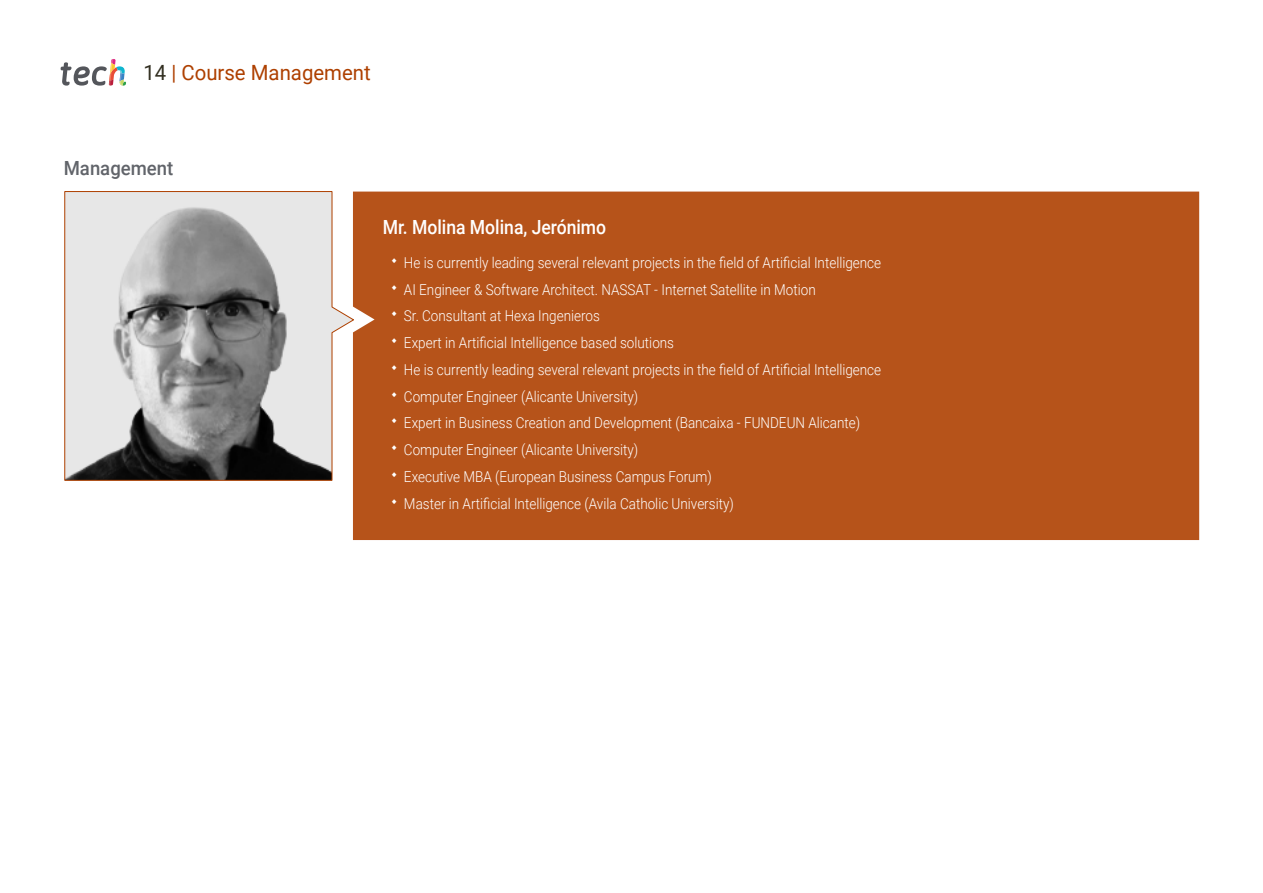
<style>
.page{position:relative;width:1263px;height:893px;background:#fff}
.page>*{position:absolute;margin:0;border:0;box-sizing:border-box;transform-origin:0 0}
.t1{font:21px "Roboto";color:#ae4000}
.t2{font:500 19.5px "Roboto";color:#fff;scale:.9 1}
.t3{font:500 19.5px "Roboto";color:#61646a;scale:.95 1}
.t4{font:300 15px/26.7px "Roboto";color:#fff;scale:.9 1}
.s1{color:#312e20}
</style>
<div class="page">
<svg style="left:61px;top:59px;width:65px;height:27px"></svg>
<div style="left:353px;top:192px;width:846px;height:348px;background:#b6531a"></div>
<svg style="left:64px;top:191px;width:290px;height:290px;background:#b1afae"></svg>
<svg style="left:392px;top:258px;width:5px;height:5px"></svg>
<svg style="left:392px;top:285px;width:5px;height:5px"></svg>
<svg style="left:392px;top:311px;width:5px;height:5px"></svg>
<svg style="left:392px;top:338px;width:5px;height:5px"></svg>
<svg style="left:392px;top:365px;width:5px;height:5px"></svg>
<svg style="left:392px;top:392px;width:5px;height:5px"></svg>
<svg style="left:392px;top:418px;width:5px;height:5px"></svg>
<svg style="left:392px;top:445px;width:5px;height:5px"></svg>
<svg style="left:392px;top:472px;width:5px;height:5px"></svg>
<svg style="left:392px;top:499px;width:5px;height:5px"></svg>
<h1 class="t1" style="left:144px;top:57px;width:229px"><span class="s1">14</span> | Course Management</h1>
<h2 class="t3" style="left:64px;top:154px;width:117px">Management</h2>
<h2 class="t2" style="left:383px;top:213px;width:250px">Mr. Molina Molina, Jerónimo</h2>
<p class="t4" style="left:404px;top:249px;width:532px">He is currently leading several relevant projects in the field of Artificial Intelligence AI Engineer &amp; Software Architect. NASSAT - Internet Satellite in Motion<br>Sr. Consultant at Hexa Ingenieros<br>Expert in Artificial Intelligence based solutions<br>He is currently leading several relevant projects in the field of Artificial Intelligence Computer Engineer (Alicante University)<br>Expert in Business Creation and Development (Bancaixa - FUNDEUN Alicante)<br>Computer Engineer (Alicante University)<br>Executive MBA (European Business Campus Forum)<br>Master in Artificial Intelligence (Avila Catholic University)</p>
</div>
